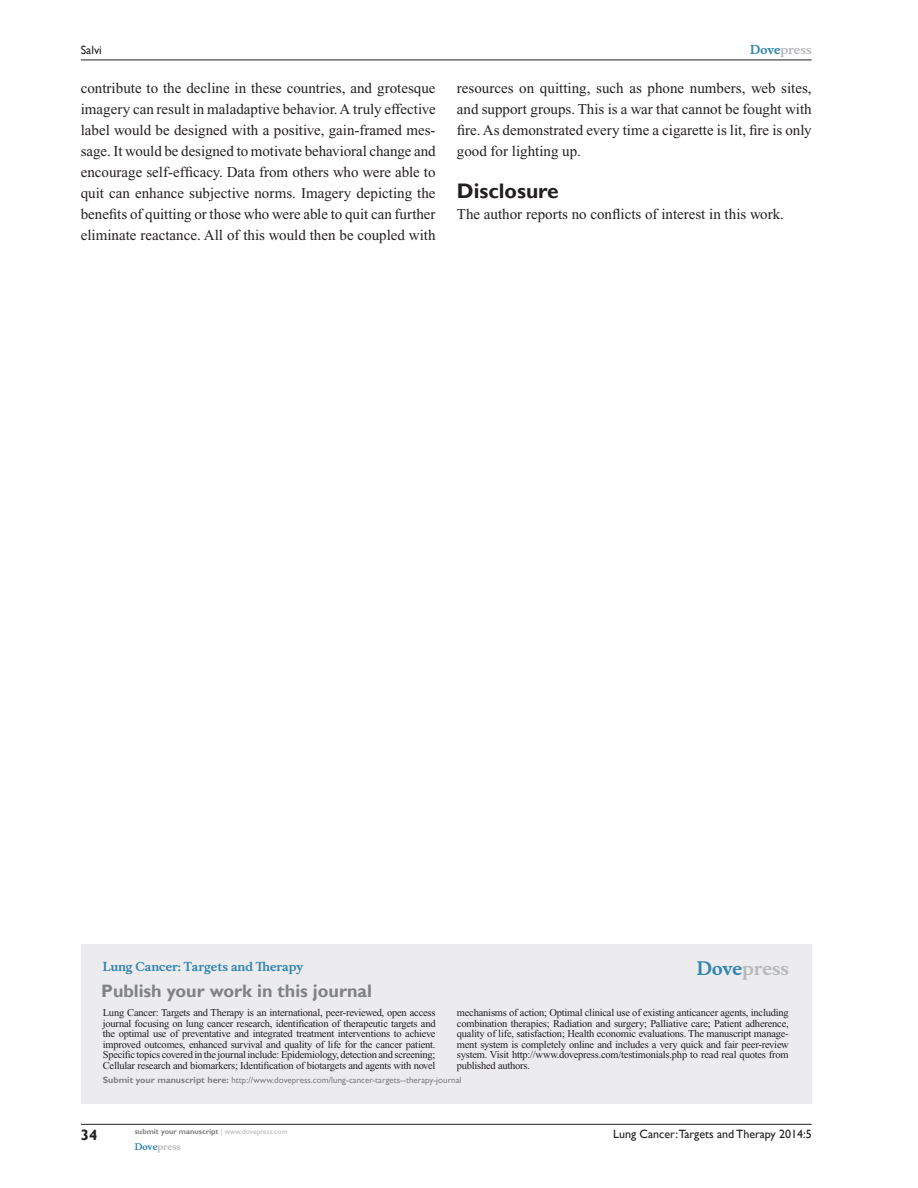
<style>
.page{position:relative;width:918px;height:1188px;background:#fff}
.page>*{position:absolute;margin:0;border:0;box-sizing:border-box;transform-origin:0 0}
.t1{font:700 21px "Gill Sans";color:#231f20}
.PromBx-H1{font:700 18px "Gill Sans";color:#808285}
.PromBx-Brand{font:700 18px "Musee";color:#b8b9bc}
.Tx{font:15px/21px "Times New Roman";color:#231f20;text-align:justify}
.TxF{font:15px "Times New Roman";color:#231f20}
.RunFolio-V{font:700 15px "Gill Sans";color:#231f20}
.RunF-V{font:12px "Gill Sans";color:#231f20}
.PromBx-JrnlName{font:700 12px "Musee";color:#3485ae}
.RunH-Brand-V{font:700 12px "Musee";color:#b8b9bc}
.RunH-V{font:12px "Gill Sans";color:#231f20}
.PromBx-Tx{font:10.5px/10.5px "Times New Roman";letter-spacing:-.02em;color:#231f20;text-align:justify}
.PromBx-SubmitMssWebA{font:9px "Gill Sans";color:#808285}
.RunF-Brand-V{font:700 9px "Musee";color:#b8b9bc}
.RunF-SubmityourMS-V{font:700 7.5px "Gill Sans";color:#808285}
.s1{color:#3485ae}
.s2{font-weight:700}
.s3{font-weight:400;color:#b8b9bc}
</style>
<div class="page">
<div style="left:81px;top:944px;width:731px;height:159px;background:#ececee"></div>
<hr style="left:81px;top:1124px;width:731px;height:1px;background:#231f20">
<hr style="left:81px;top:60px;width:731px;height:1px;background:#231f20">
<p class="RunH-Brand-V" style="left:750px;top:43px;width:63px"><span class="s1">Dove</span>press</p>
<p class="RunH-V" style="left:81px;top:43px;width:23px">Salvi</p>
<p class="Tx" style="left:81px;top:77px;width:357px">contribute to the decline in these countries, and grotesque imagery can result in maladaptive behavior. A truly effective label would be designed with a positive, gain-framed mes&shy;sage. It would be designed to motivate behavioral change and encourage self-efficacy. Data from others who were able to quit can enhance subjective norms. Imagery depicting the benefits of quitting or those who were able to quit can further eliminate reactance. All of this would then be coupled with</p>
<p class="Tx" style="left:457px;top:77px;width:356px">resources on quitting, such as phone numbers, web sites, and support groups. This is a war that cannot be fought with fire. As demonstrated every time a cigarette is lit, fire is only good for lighting up.</p>
<h1 class="t1" style="left:457px;top:178px;width:103px">Disclosure</h1>
<p class="TxF" style="left:457px;top:205px;width:329px">The author reports no conflicts of interest in this work.</p>
<p class="PromBx-JrnlName" style="left:103px;top:959px;width:202px">Lung Cancer: Targets and Therapy</p>
<p class="PromBx-H1" style="left:101px;top:980px;width:272px">Publish your work in this journal</p>
<p class="PromBx-Brand" style="left:697px;top:958px;width:94px"><span class="s1">Dove</span>press</p>
<p class="PromBx-Tx" style="left:103px;top:1007px;width:334px">Lung Cancer: Targets and Therapy is an international, peer-reviewed, open access journal focusing on lung cancer research, identification of therapeutic targets and the optimal use of preventative and integrated treatment interventions to achieve improved outcomes, enhanced survival and quality of life for the cancer patient.<br>Specific topics covered in the journal include: Epidemiology, detection and screening; Cellular research and biomarkers; Identification of biotargets and agents with novel</p>
<p class="PromBx-Tx" style="left:457px;top:1007px;width:333px">mechanisms of action; Optimal clinical use of existing anticancer agents, including combination therapies; Radiation and surgery; Palliative care; Patient adherence, quality of life, satisfaction; Health economic evaluations. The manuscript manage&shy;ment system is completely online and includes a very quick and fair peer-review system. Visit http://www.dovepress.com/testimonials.php to read real quotes from published authors.</p>
<p class="PromBx-SubmitMssWebA" style="left:103px;top:1075px;width:360px"><span class="s2">Submit your manuscript here:</span> http://www.dovepress.com/lung-cancer-targets--therapy-journal</p>
<p class="RunFolio-V" style="left:81px;top:1126px;width:18px">34</p>
<p class="RunF-SubmityourMS-V" style="left:135px;top:1127px;width:154px">submit your manuscript <span class="s3">| www.dovepress.com</span></p>
<p class="RunF-Brand-V" style="left:135px;top:1141px;width:48px"><span class="s1">Dove</span>press</p>
<p class="RunF-V" style="left:613px;top:1127px;width:200px">Lung Cancer:Targets and Therapy 2014:5</p>
</div>
